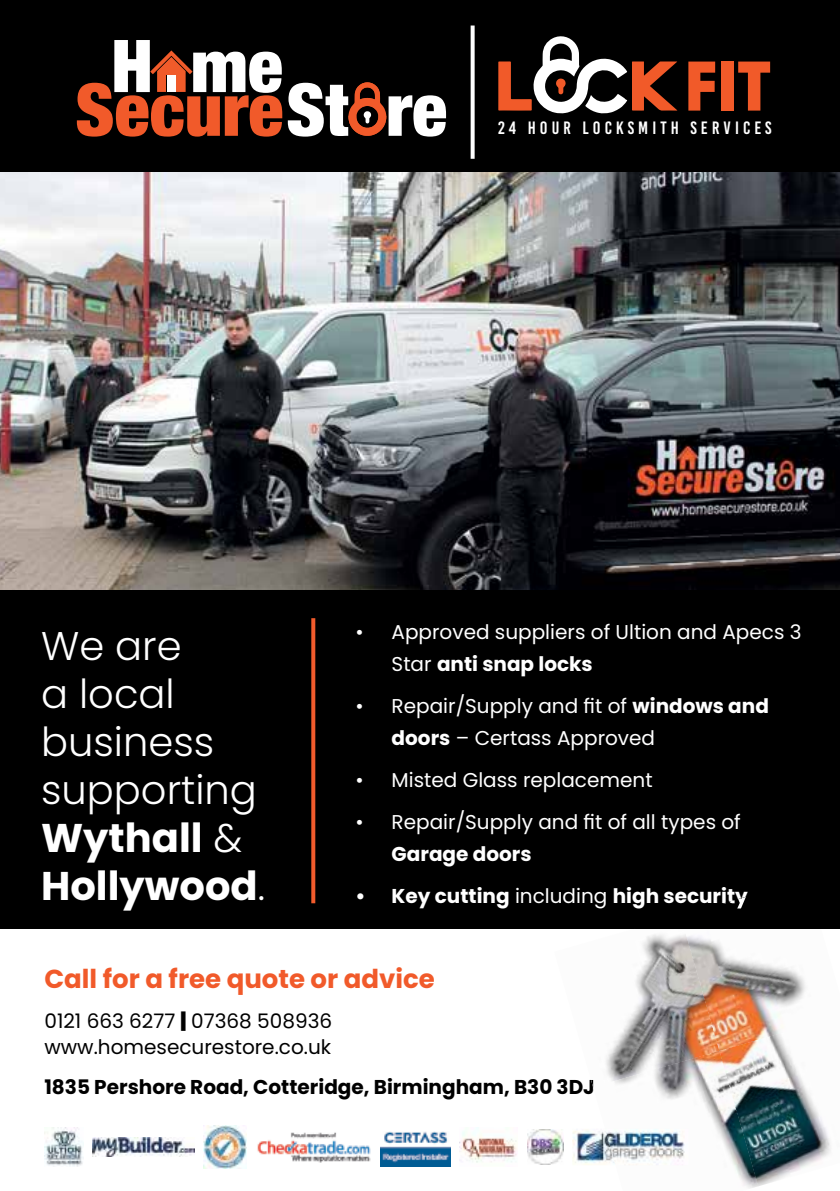
<style>
.page{position:relative;width:840px;height:1191px;background:#fff}
.page>*{position:absolute;margin:0;border:0;box-sizing:border-box;transform-origin:0 0}
.t1{font:900 condensed 72.8px "Helvetica Neue";color:#f15a2a}
.t2{font:900 condensed 72.8px "Helvetica Neue";color:#fff}
.t3{font:300 40px/48px "Poppins";color:#fff}
.t4{font:700 26px "Poppins";color:#f15a2a}
.t5{font:20px/32px "Poppins";color:#fff}
.t6{font:20px/26px "Poppins";color:#000}
.t7{font:700 20px "Poppins";color:#000}
.t8{font:700 20px "Poppins";color:#fff}
.t9{font:17.8px "Bebas Kai";letter-spacing:.23em;color:#fff}
.s1{color:#fff}
.s2{font-weight:700}
.s3{font-weight:400}
.s4{font-weight:900}
</style>
<div class="page">
<div style="left:0;top:0;width:839px;height:929px;background:#000"></div>
<svg style="left:150px;top:50px;width:42px;height:42px"></svg>
<svg style="left:166px;top:75px;width:10px;height:17px"></svg>
<div style="left:167px;top:76px;width:8px;height:16px;background:#fff"></div>
<svg style="left:348px;top:82px;width:38px;height:54px"></svg>
<img style="left:0;top:173px;width:839px;height:417px">
<svg style="left:311px;top:618px;width:4px;height:285px"></svg>
<svg style="left:470px;top:26px;width:4px;height:133px"></svg>
<img style="left:92px;top:1137px;width:102px;height:19px">
<img style="left:380px;top:1131px;width:70px;height:35px">
<img style="left:204px;top:1126px;width:42px;height:42px">
<img style="left:257px;top:1132px;width:114px;height:31px">
<img style="left:44px;top:1127px;width:39px;height:39px">
<img style="left:527px;top:1129px;width:35px;height:36px">
<img style="left:572px;top:1129px;width:21px;height:36px">
<img style="left:459px;top:1127px;width:58px;height:36px">
<img style="left:611px;top:934px;width:73px;height:116px">
<img style="left:684px;top:934px;width:122px;height:116px">
<img style="left:593px;top:1050px;width:165px;height:138px">
<img style="left:718px;top:1016px;width:113px;height:170px">
<img style="left:723px;top:897px;width:23px;height:11px">
<img style="left:604px;top:1128px;width:84px;height:37px">
<svg style="left:498px;top:36px;width:179px;height:78px"></svg>
<svg style="left:688px;top:62px;width:26px;height:49px"></svg>
<div style="left:720px;top:62px;width:13px;height:49px;background:#f15a29"></div>
<svg style="left:738px;top:62px;width:31px;height:49px"></svg>
<h1 class="t2" style="left:111px;top:6px;width:173px">H me</h1>
<h1 class="t1" style="left:75px;top:50px;width:373px">Secure<span class="s1">St re</span></h1>
<p class="t9" style="left:498px;top:118px;width:274px">24 HOUR LOCKSMITH SERVICES</p>
<h2 class="t3" style="left:41px;top:622px;width:225px">We are<br>a local business supporting<br><span class="s2">Wythall</span> &amp;<br><span class="s2">Hollywood</span>.</h2>
<p class="t5" style="left:391px;top:616px;width:411px;text-indent:-36px">• Approved suppliers of Ultion and Apecs 3<br>Star <span class="s2">anti snap locks</span></p>
<p class="t5" style="left:391px;top:690px;width:378px;text-indent:-36px">• Repair/Supply and fit of <span class="s2">windows and doors</span> – Certass Approved</p>
<p class="t5" style="left:355px;top:764px;width:298px">• Misted Glass replacement</p>
<p class="t5" style="left:355px;top:806px;width:386px">• Repair/Supply and fit of all types of</p>
<p class="t8" style="left:391px;top:842px;width:141px">Garage doors</p>
<p class="t8" style="left:355px;top:884px;width:393px">• Key cutting <span class="s3">including</span> high security</p>
<h3 class="t4" style="left:44px;top:964px;width:392px">Call for a free quote or advice</h3>
<p class="t6" style="left:44px;top:1008px;width:289px">0121 663 6277 <span class="s4">|</span> 07368 508936 www.homesecurestore.co.uk</p>
<p class="t7" style="left:44px;top:1075px;width:551px">1835 Pershore Road, Cotteridge, Birmingham, B30 3DJ</p>
</div>
